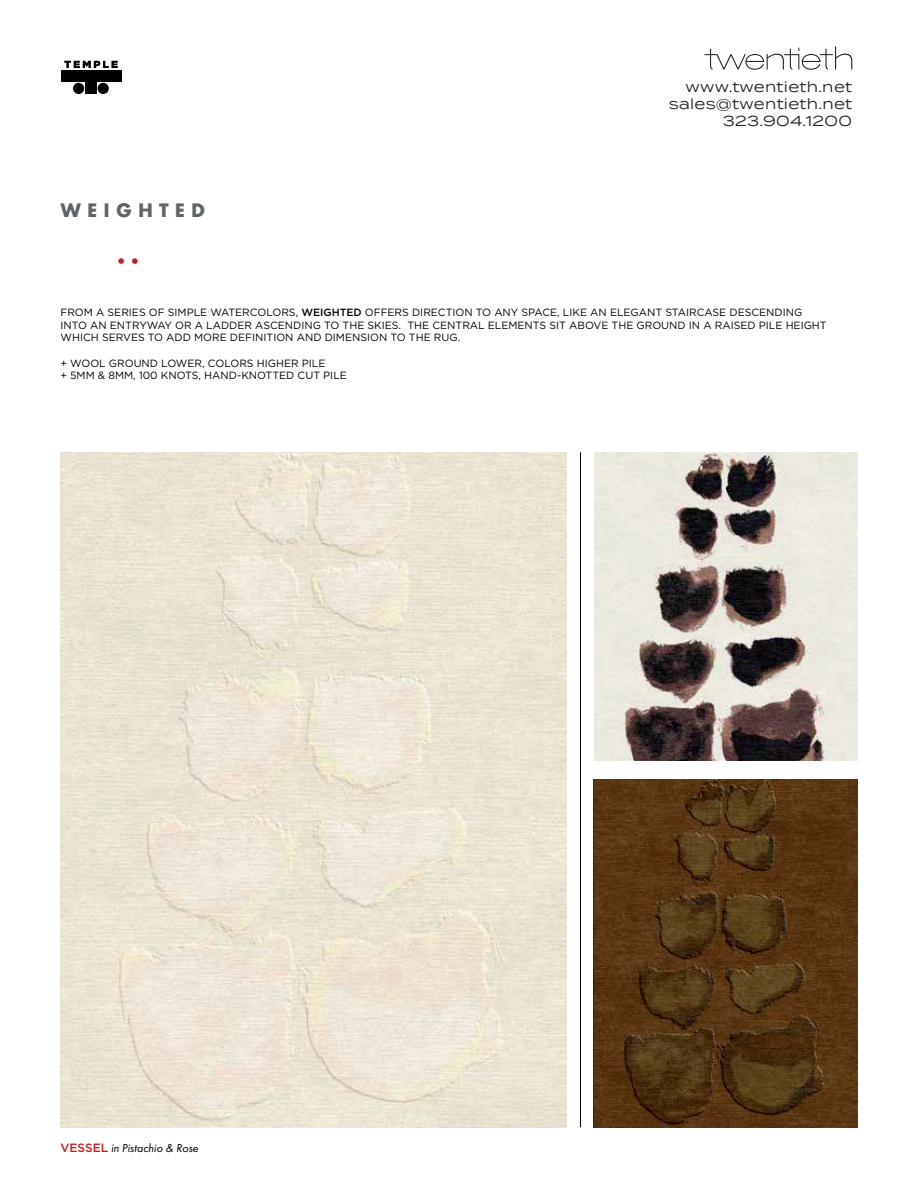
<style>
.page{position:relative;width:918px;height:1188px;background:#fff}
.page>*{position:absolute;margin:0;border:0;box-sizing:border-box;transform-origin:0 0}
.t1{font:700 18px "Futura";color:#5f6466}
.t2{font:700 18px "Futura";color:#bf2026}
.t3{font:14.4px/17.4px "Termina";letter-spacing:.02em;color:#231f20;text-align:right}
.t4{font:italic 12px "Futura PT";color:#000}
.t5{font:10.5px/12.6px "Gotham";color:#000}
.s1{font-weight:500}
.s2{font-family:"Gotham";font-weight:500;font-style:normal;color:#bf2026}
</style>
<div class="page">
<div style="left:61px;top:71px;width:60px;height:11px;background:#000"></div>
<div style="left:85px;top:73px;width:11px;height:21px;background:#000"></div>
<div style="left:73px;top:83px;width:11px;height:11px;background:#000;border-radius:50%"></div>
<div style="left:98px;top:83px;width:11px;height:11px;background:#000;border-radius:50%"></div>
<svg style="left:64px;top:61px;width:54px;height:7px"></svg>
<hr style="left:580px;top:452px;width:1px;height:675px;background:#000">
<img style="left:593px;top:779px;width:264px;height:348px">
<img style="left:61px;top:452px;width:505px;height:675px">
<img style="left:595px;top:452px;width:262px;height:308px">
<svg style="left:704px;top:46px;width:148px;height:24px"></svg>
<h1 class="t1" style="left:60px;top:197px;width:146px">W E I G H T E D</h1>
<h1 class="t2" style="left:114px;top:248px;width:29px">••</h1>
<h2 class="t3" style="left:669px;top:77px;width:185px">www.twentieth.net sales@twentieth.net<br>323.904.1200</h2>
<p class="t5" style="left:60px;top:306px;width:768px">FROM A SERIES OF SIMPLE WATERCOLORS, <span class="s1">WEIGHTED</span> OFFERS DIRECTION TO ANY SPACE, LIKE AN ELEGANT STAIRCASE DESCENDING<br>INTO AN ENTRYWAY OR A LADDER ASCENDING TO THE SKIES. THE CENTRAL ELEMENTS SIT ABOVE THE GROUND IN A RAISED PILE HEIGHT<br>WHICH SERVES TO ADD MORE DEFINITION AND DIMENSION TO THE RUG.</p>
<p class="t5" style="left:60px;top:356px;width:288px">+ WOOL GROUND LOWER, COLORS HIGHER PILE<br>+ 5MM &amp; 8MM, 100 KNOTS, HAND-KNOTTED CUT PILE</p>
<p class="t4" style="left:60px;top:1141px;width:139px"><span class="s2">VESSEL</span> in Pistachio &amp; Rose</p>
</div>
